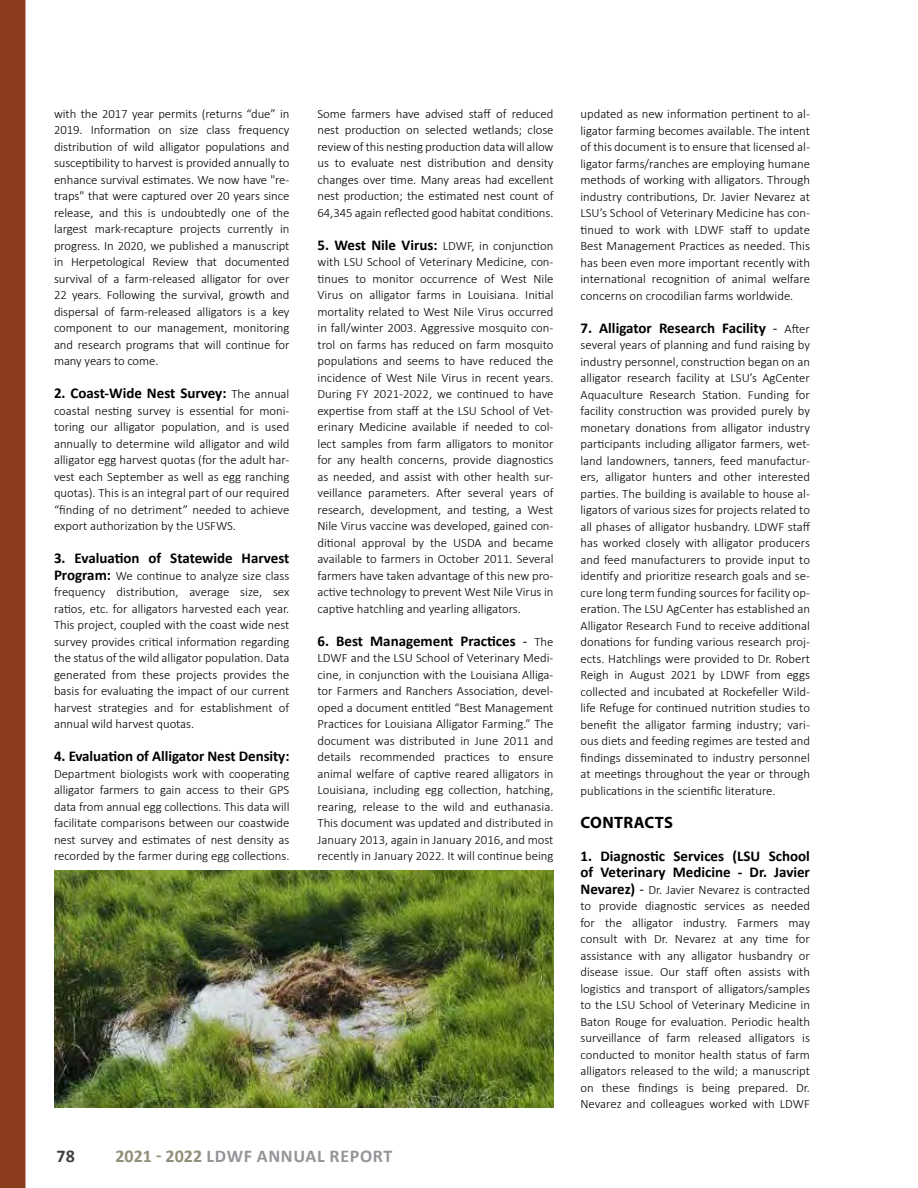
<style>
.page{position:relative;width:918px;height:1188px;background:#fff}
.page>*{position:absolute;margin:0;border:0;box-sizing:border-box;transform-origin:0 0}
.t1{font:700 18px "Calibri";letter-spacing:.04em;color:#939598}
.t2{font:700 18px "Calibri";color:#414042}
.t3{font:700 16.5px "Myriad Pro";letter-spacing:.02em;color:#000}
.t4{font:700 15px/16.5px "Calibri";color:#000}
.t5{font:300 12.75px/16.5px "Calibri";color:#000;text-align:justify}
.s1{font-weight:300;font-size:12.75px}
.s2{font-weight:700;font-size:15px}
.s3{font-weight:400;font-style:italic}
.s4{color:#928e78}
.s5{font-weight:400;font-style:italic;font-size:15px}
</style>
<div class="page">
<div style="left:0;top:0;width:26px;height:1188px;background:#8e3c1f"></div>
<img style="left:54px;top:870px;width:500px;height:238px">
<p class="t5" style="left:54px;top:104px;width:237px">with the 2017 year permits (returns “due” in 2019. Information on size class frequency distribution of wild alligator populations and susceptibility to harvest is provided annually to enhance survival estimates. We now have "re&shy;traps" that were captured over 20 years since release, and this is undoubtedly one of the largest mark-recapture projects currently in progress. In 2020, we published a manuscript in Herpetological Review that documented survival of a farm-released alligator for over 22 years. Following the survival, growth and dispersal of farm-released alligators is a key component to our management, monitoring and research programs that will continue for many years to come.</p>
<p class="t4" style="left:54px;top:385px;width:237px">2. Coast-Wide Nest Survey: <span class="s1">The annual</span></p>
<p class="t5" style="left:54px;top:401px;width:237px">coastal nesting survey is essential for moni&shy;toring our alligator population, and is used annually to determine wild alligator and wild alligator egg harvest quotas (for the adult har&shy;vest each September as well as egg ranching quotas). This is an integral part of our required “finding of no detriment” needed to achieve export authorization by the USFWS.</p>
<p class="t4" style="left:54px;top:550px;width:237px">3. Evaluation of Statewide Harvest</p>
<p class="t5" style="left:54px;top:566px;width:237px"><span class="s2">Program:</span> We continue to analyze size class frequency distribution, average size, sex ratios, etc. for alligators harvested each year.<br>This project, coupled with the coast wide nest survey provides critical information regarding the status of the wild alligator population. Data generated from these projects provides the basis for evaluating the impact of our current harvest strategies and for establishment of annual wild harvest quotas.</p>
<p class="t4" style="left:54px;top:748px;width:237px">4. Evaluation of Alligator Nest Density:</p>
<p class="t5" style="left:54px;top:764px;width:237px">Department biologists work with cooperating alligator farmers to gain access to their GPS data from annual egg collections. This data will facilitate comparisons between our coastwide nest survey and estimates of nest density as recorded by the farmer during egg collections.</p>
<p class="t5" style="left:318px;top:104px;width:238px">Some farmers have advised staff of reduced nest production on selected wetlands; close review of this nesting production data will allow us to evaluate nest distribution and density changes over time. Many areas had excellent nest production; the estimated nest count of 64,345 again reflected good habitat conditions.</p>
<p class="t5" style="left:318px;top:236px;width:238px"><span class="s2">5. West Nile Virus:</span> LDWF, in conjunction with LSU School of Veterinary Medicine, con&shy;tinues to monitor occurrence of West Nile Virus on alligator farms in Louisiana. Initial mortality related to West Nile Virus occurred in fall/winter 2003. Aggressive mosquito con&shy;trol on farms has reduced on farm mosquito populations and seems to have reduced the incidence of West Nile Virus in recent years.<br>During FY 2021-2022, we continued to have expertise from staff at the LSU School of Vet&shy;erinary Medicine available if needed to col&shy;lect samples from farm alligators to monitor for any health concerns, provide diagnostics as needed, and assist with other health sur&shy;veillance parameters. After several years of research, development, and testing, a West Nile Virus vaccine was developed, gained con&shy;ditional approval by the USDA and became available to farmers in October 2011. Several farmers have taken advantage of this new pro&shy;active technology to prevent West Nile Virus in captive hatchling and yearling alligators.</p>
<p class="t4" style="left:318px;top:632px;width:237px">6. Best Management Practices <span class="s3">-</span> <span class="s1">The</span></p>
<p class="t5" style="left:318px;top:649px;width:238px">LDWF and the LSU School of Veterinary Medi&shy;cine, in conjunction with the Louisiana Alliga&shy;tor Farmers and Ranchers Association, devel&shy;oped a document entitled “Best Management Practices for Louisiana Alligator Farming.” The document was distributed in June 2011 and details recommended practices to ensure animal welfare of captive reared alligators in Louisiana, including egg collection, hatching, rearing, release to the wild and euthanasia.<br>This document was updated and distributed in January 2013, again in January 2016, and most recently in January 2022. It will continue being</p>
<h1 class="t2" style="left:57px;top:1144px;width:20px">78</h1>
<h1 class="t1" style="left:116px;top:1144px;width:279px"><span class="s4">2021 - 2022</span> LDWF ANNUAL REPORT</h1>
<p class="t5" style="left:581px;top:105px;width:231px">updated as new information pertinent to al&shy;ligator farming becomes available. The intent of this document is to ensure that licensed al&shy;ligator farms/ranches are employing humane methods of working with alligators. Through industry contributions, Dr. Javier Nevarez at LSU’s School of Veterinary Medicine has con&shy;tinued to work with LDWF staff to update Best Management Practices as needed. This has been even more important recently with international recognition of animal welfare concerns on crocodilian farms worldwide.</p>
<p class="t4" style="left:580px;top:319px;width:231px">7. Alligator Research Facility <span class="s3">-</span> <span class="s1">After</span></p>
<p class="t5" style="left:580px;top:336px;width:231px">several years of planning and fund raising by industry personnel, construction began on an alligator research facility at LSU’s AgCenter Aquaculture Research Station. Funding for facility construction was provided purely by monetary donations from alligator industry participants including alligator farmers, wet&shy;land landowners, tanners, feed manufactur&shy;ers, alligator hunters and other interested parties. The building is available to house al&shy;ligators of various sizes for projects related to all phases of alligator husbandry. LDWF staff has worked closely with alligator producers and feed manufacturers to provide input to identify and prioritize research goals and se&shy;cure long term funding sources for facility op&shy;eration. The LSU AgCenter has established an Alligator Research Fund to receive additional donations for funding various research proj&shy;ects. Hatchlings were provided to Dr. Robert Reigh in August 2021 by LDWF from eggs collected and incubated at Rockefeller Wild&shy;life Refuge for continued nutrition studies to benefit the alligator farming industry; vari&shy;ous diets and feeding regimes are tested and findings disseminated to industry personnel at meetings throughout the year or through publications in the scientific literature.</p>
<p class="t3" style="left:581px;top:811px;width:94px">CONTRACTS</p>
<p class="t4" style="left:580px;top:847px;width:231px">1. Diagnostic Services (LSU School of Veterinary Medicine - Dr. Javier</p>
<p class="t5" style="left:580px;top:881px;width:231px"><span class="s2">Nevarez)</span> <span class="s5">-</span> Dr. Javier Nevarez is contracted to provide diagnostic services as needed for the alligator industry. Farmers may consult with Dr. Nevarez at any time for assistance with any alligator husbandry or disease issue. Our staff often assists with logistics and transport of alligators/samples to the LSU School of Veterinary Medicine in Baton Rouge for evaluation. Periodic health surveillance of farm released alligators is conducted to monitor health status of farm alligators released to the wild; a manuscript on these findings is being prepared. Dr.<br>Nevarez and colleagues worked with LDWF</p>
</div>
